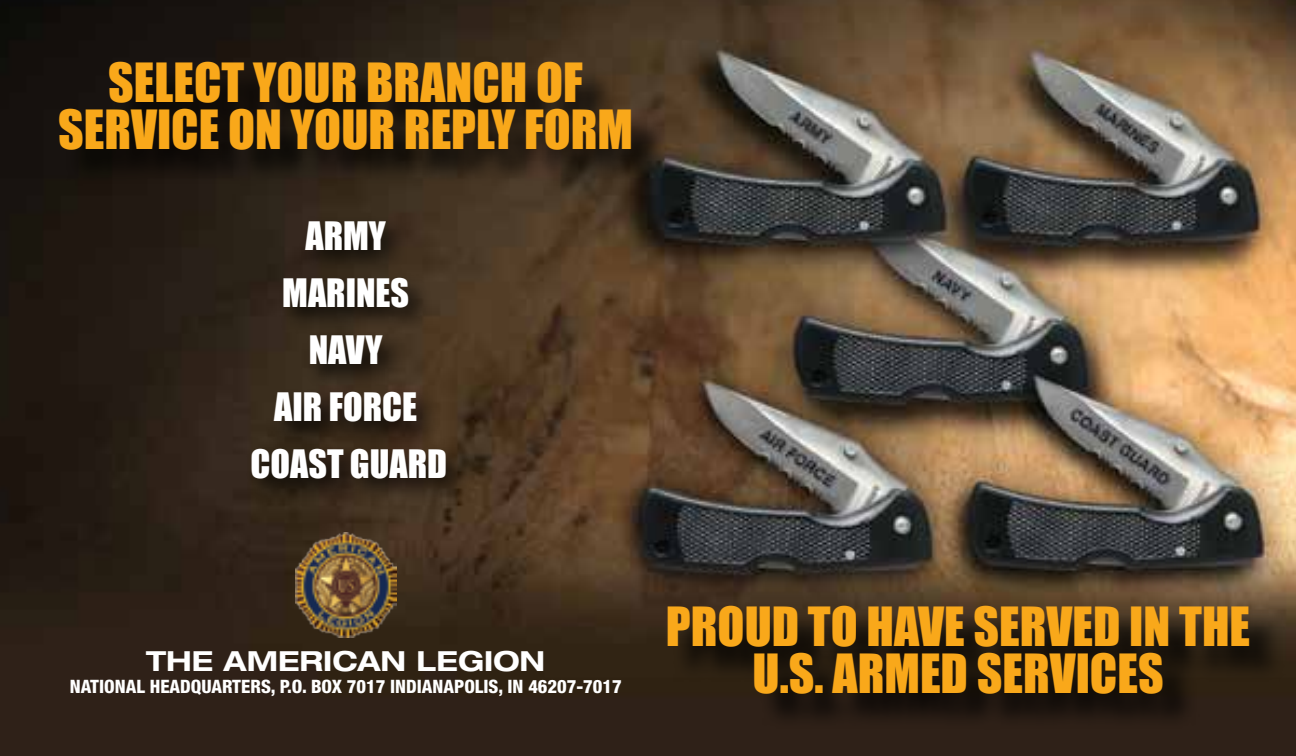
<style>
.page{position:relative;width:1296px;height:756px;background:#fff}
.page>*{position:absolute;margin:0;border:0;box-sizing:border-box;transform-origin:0 0}
.t1{font:49.5px/47.1px "Impact";color:#f9a81a;text-align:center}
.t2{font:36px/57px "Impact";color:#fff;text-align:center}
.t3{font:700 expanded 27.6px "Helvetica Neue";color:#fff}
.t4{font:800 condensed 18.6px "Helvetica Neue";color:#fff}
</style>
<div class="page">
<img style="left:0;top:0;width:1296px;height:756px">
<img style="left:295px;top:533px;width:101px;height:105px">
<div style="left:673px;top:612px;width:613px;height:117px;background:#000;opacity:.75"></div>
<div style="left:65px;top:68px;width:603px;height:117px;background:#000;opacity:.75"></div>
<div style="left:245px;top:215px;width:226px;height:289px;background:#000;opacity:.75"></div>
<p class="t1" style="left:58px;top:57px;width:576px">SELECT YOUR BRANCH OF<br>SERVICE ON YOUR REPLY FORM</p>
<p class="t2" style="left:250px;top:207px;width:198px">ARMY<br>MARINES<br>NAVY<br>AIR FORCE<br>COAST GUARD</p>
<p class="t3" style="left:146px;top:643px;width:400px">THE AMERICAN LEGION</p>
<p class="t4" style="left:70px;top:674px;width:553px">NATIONAL HEADQUARTERS, P.O. BOX 7017 INDIANAPOLIS, IN 46207-7017</p>
<p class="t1" style="left:666px;top:601px;width:586px">PROUD TO HAVE SERVED IN THE<br>U.S. ARMED SERVICES</p>
</div>
